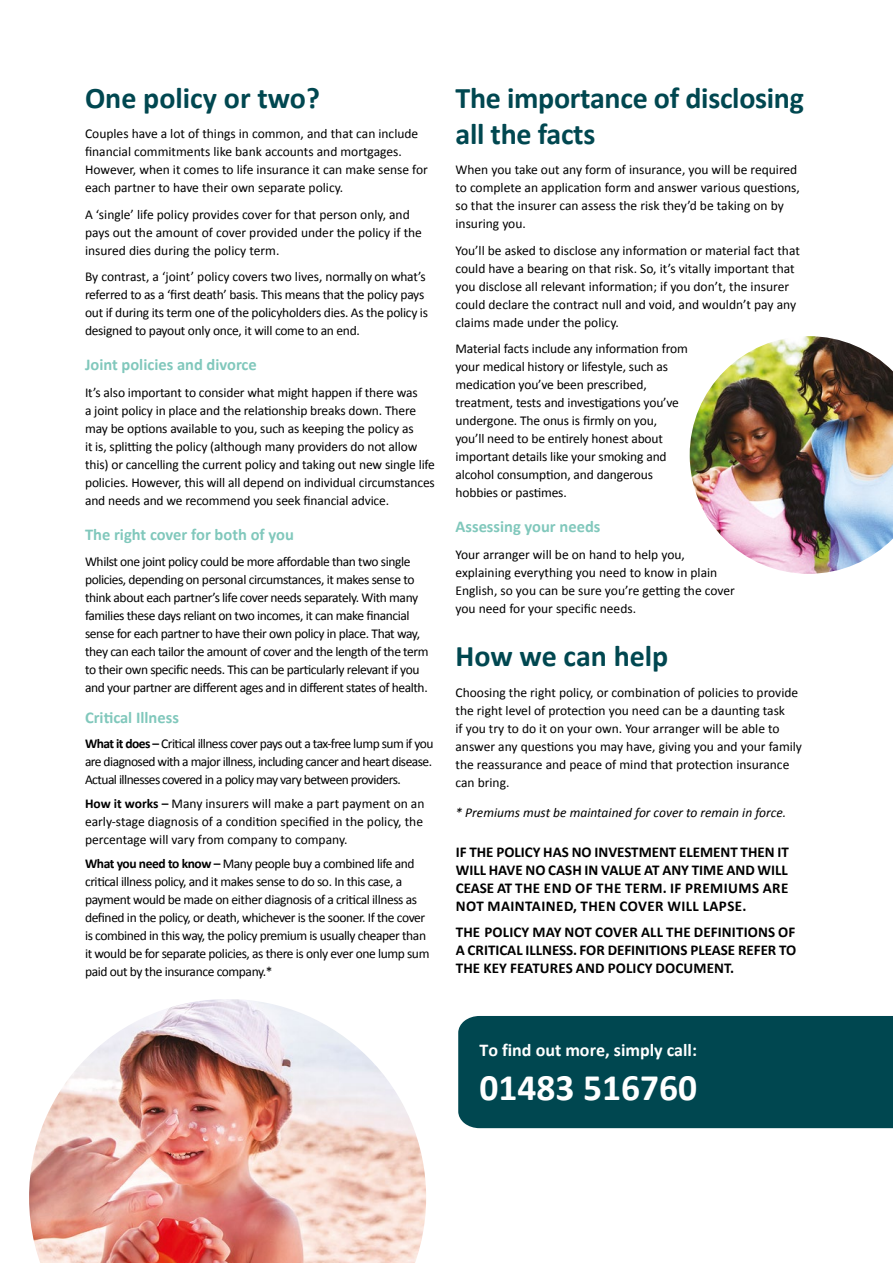
<style>
.page{position:relative;width:893px;height:1263px;background:#fff}
.page>*{position:absolute;margin:0;border:0;box-sizing:border-box;transform-origin:0 0}
.t1{font:700 37.5px "Calibri";color:#fff}
.t2{font:700 30px/36px "Calibri";letter-spacing:-.01em;color:#004750}
.t3{font:700 18px "Calibri";color:#fff}
.t4{font:700 16.5px "Calibri";color:#81c8bc}
.t5{font:700 15px/18px "Calibri";letter-spacing:.01em;color:#000;text-align:justify}
.t6{font:13.5px/18px "Calibri";letter-spacing:-.01em;color:#000}
.t7{font:13.5px/18px "Calibri";letter-spacing:-.03em;color:#000}
.t8{font:italic 13.5px "Calibri";color:#000}
.s1{font-weight:700}
</style>
<div class="page">
<img style="left:29px;top:999px;width:397px;height:264px">
<img style="left:690px;top:336px;width:203px;height:238px">
<div style="left:458px;top:1016px;width:435px;height:112px;background:#004750"></div>
<h2 class="t2" style="left:85px;top:78px;width:236px">One policy or two?</h2>
<p class="t6" style="left:85px;top:124px;width:344px">Couples have a lot of things in common, and that can include financial commitments like bank accounts and mortgages.<br>However, when it comes to life insurance it can make sense for each partner to have their own separate policy.</p>
<p class="t6" style="left:85px;top:205px;width:338px">A ‘single’ life policy provides cover for that person only, and pays out the amount of cover provided under the policy if the insured dies during the policy term.</p>
<p class="t6" style="left:85px;top:267px;width:345px">By contrast, a ‘joint’ policy covers two lives, normally on what’s referred to as a ‘first death’ basis. This means that the policy pays out if during its term one of the policyholders dies. As the policy is designed to payout only once, it will come to an end.</p>
<p class="t4" style="left:85px;top:355px;width:173px">Joint policies and divorce</p>
<p class="t6" style="left:85px;top:383px;width:351px">It’s also important to consider what might happen if there was<br>a joint policy in place and the relationship breaks down. There may be options available to you, such as keeping the policy as<br>it is, splitting the policy (although many providers do not allow this) or cancelling the current policy and taking out new single life policies. However, this will all depend on individual circumstances and needs and we recommend you seek financial advice.</p>
<p class="t4" style="left:85px;top:524px;width:210px">The right cover for both of you</p>
<p class="t7" style="left:85px;top:552px;width:345px">Whilst one joint policy could be more affordable than two single policies, depending on personal circumstances, it makes sense to think about each partner’s life cover needs separately. With many families these days reliant on two incomes, it can make financial sense for each partner to have their own policy in place. That way, they can each tailor the amount of cover and the length of the term to their own specific needs. This can be particularly relevant if you and your partner are different ages and in different states of health.</p>
<p class="t4" style="left:85px;top:707px;width:95px">Critical Illness</p>
<p class="t6" style="left:85px;top:733px;width:350px;text-align:justify"><span class="s1">What it does –</span> Critical illness cover pays out a tax-free lump sum if you are diagnosed with a major illness, including cancer and heart disease.<br>Actual illnesses covered in a policy may vary between providers.</p>
<p class="t6" style="left:85px;top:794px;width:341px;text-align:justify"><span class="s1">How it works –</span> Many insurers will make a part payment on an early-stage diagnosis of a condition specified in the policy, the percentage will vary from company to company.</p>
<p class="t7" style="left:85px;top:854px;width:346px"><span class="s1">What you need to know –</span> Many people buy a combined life and critical illness policy, and it makes sense to do so. In this case, a payment would be made on either diagnosis of a critical illness as defined in the policy, or death, whichever is the sooner. If the cover is combined in this way, the policy premium is usually cheaper than it would be for separate policies, as there is only ever one lump sum paid out by the insurance company.*</p>
<h2 class="t2" style="left:455px;top:78px;width:350px">The importance of disclosing all the facts</h2>
<p class="t6" style="left:455px;top:160px;width:346px">When you take out any form of insurance, you will be required to complete an application form and answer various questions, so that the insurer can assess the risk they’d be taking on by insuring you.</p>
<p class="t6" style="left:455px;top:241px;width:346px">You’ll be asked to disclose any information or material fact that could have a bearing on that risk. So, it’s vitally important that you disclose all relevant information; if you don’t, the insurer could declare the contract null and void, and wouldn’t pay any claims made under the policy.</p>
<p class="t6" style="left:455px;top:339px;width:234px">Material facts include any information from your medical history or lifestyle, such as medication you’ve been prescribed, treatment, tests and investigations you’ve undergone. The onus is firmly on you, you’ll need to be entirely honest about important details like your smoking and alcohol consumption, and dangerous hobbies or pastimes.</p>
<p class="t4" style="left:455px;top:517px;width:146px">Assessing your needs</p>
<p class="t6" style="left:455px;top:545px;width:281px">Your arranger will be on hand to help you, explaining everything you need to know in plain English, so you can be sure you’re getting the cover you need for your specific needs.</p>
<h2 class="t2" style="left:455px;top:636px;width:214px">How we can help</h2>
<p class="t6" style="left:455px;top:682px;width:348px">Choosing the right policy, or combination of policies to provide the right level of protection you need can be a daunting task<br>if you try to do it on your own. Your arranger will be able to answer any questions you may have, giving you and your family the reassurance and peace of mind that protection insurance can bring.</p>
<p class="t8" style="left:455px;top:804px;width:332px">* Premiums must be maintained for cover to remain in force.</p>
<p class="t5" style="left:456px;top:842px;width:335px">IF THE POLICY HAS NO INVESTMENT ELEMENT THEN IT WILL HAVE NO CASH IN VALUE AT ANY TIME AND WILL CEASE AT THE END OF THE TERM. IF PREMIUMS ARE NOT MAINTAINED, THEN COVER WILL LAPSE.</p>
<p class="t5" style="left:456px;top:922px;width:342px">THE POLICY MAY NOT COVER ALL THE DEFINITIONS OF A CRITICAL ILLNESS. FOR DEFINITIONS PLEASE REFER TO THE KEY FEATURES AND POLICY DOCUMENT.</p>
<h3 class="t3" style="left:479px;top:1038px;width:219px">To find out more, simply call:</h3>
<h1 class="t1" style="left:479px;top:1064px;width:219px">01483 516760</h1>
</div>
